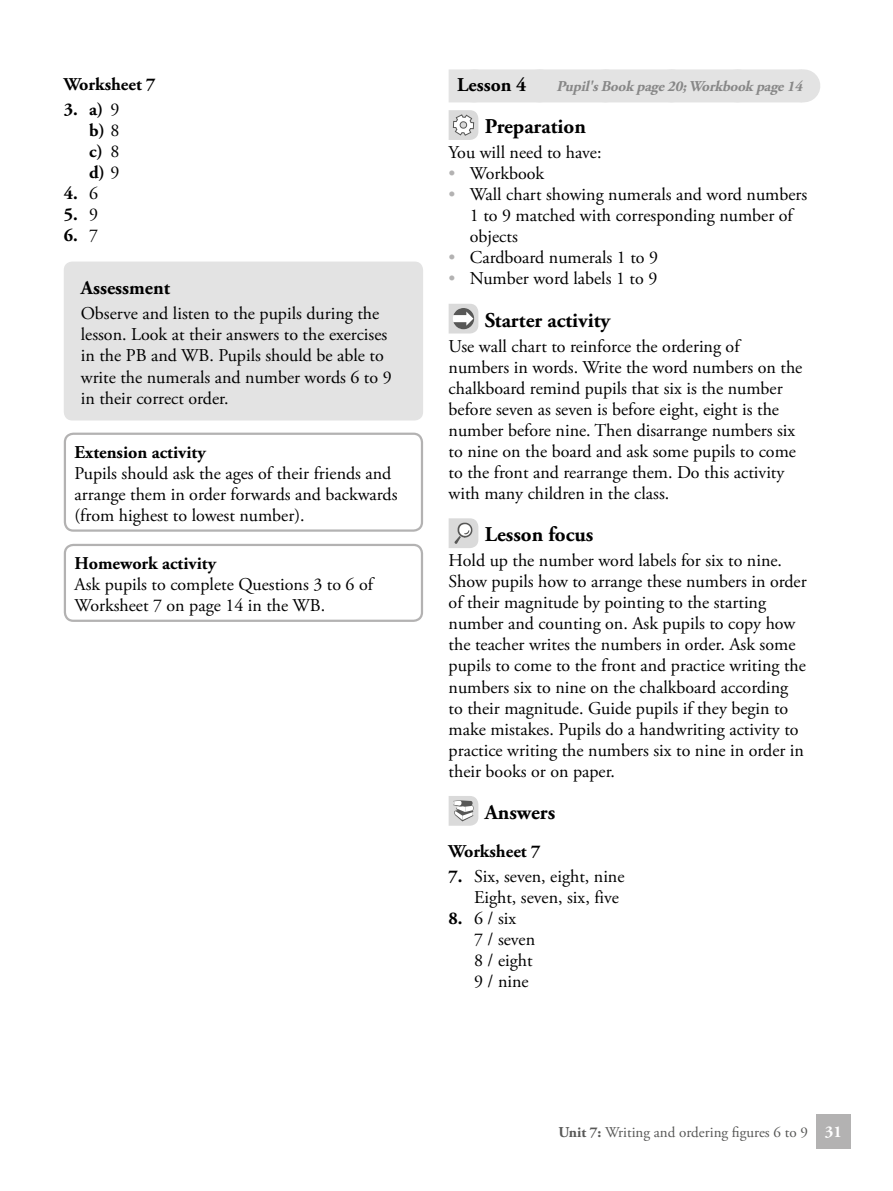
<style>
.page{position:relative;width:893px;height:1191px;background:#fff}
.page>*{position:absolute;margin:0;border:0;box-sizing:border-box;transform-origin:0 0}
.t1{font:700 21px "Adobe Garamond Pro";color:#000}
.t2{font:700 19.5px "Adobe Garamond Pro";color:#000}
.t3{font:18px/21px "Adobe Garamond Pro";color:#000}
.t4{font:700 18px/21px "Adobe Garamond Pro";color:#000;text-align:justify}
.t5{font:15px "Adobe Garamond Pro";color:#575756}
.t6{font:italic 700 15px "Adobe Garamond Pro";color:#878787}
.s1{font-weight:400}
.s2{color:#b3b2b2}
.s3{font-weight:700}
.s4{font-weight:700;font-size:16.5px;color:#fff}
</style>
<div class="page">
<div style="left:816px;top:1114px;width:34px;height:34px;background:#b3b2b2"></div>
<div style="left:64px;top:261px;width:359px;height:159px;background:#e3e3e3;border-radius:9px"></div>
<div style="left:64px;top:432px;width:359px;height:100px;border:2px solid #b3b2b2;border-radius:9px"></div>
<div style="left:64px;top:544px;width:359px;height:78px;border:2px solid #b3b2b2;border-radius:9px"></div>
<hr style="left:803px;top:69px;width:1px;height:33px;background:#e3e3e3">
<div style="left:449px;top:69px;width:353px;height:33px;background:#e3e3e3"></div>
<svg style="left:449px;top:110px;width:29px;height:30px"></svg>
<svg style="left:449px;top:304px;width:29px;height:29px"></svg>
<svg style="left:449px;top:518px;width:29px;height:30px"></svg>
<svg style="left:449px;top:796px;width:29px;height:29px"></svg>
<p class="t4" style="left:64px;top:74px;width:93px">Worksheet 7</p>
<p class="t4" style="left:89px;top:99px;width:32px;text-indent:-26px">3. a) <span class="s1">9 </span>b) <span class="s1">8 </span>c) <span class="s1">8 </span>d) <span class="s1">9</span></p>
<p class="t4" style="left:64px;top:183px;width:36px">4. <span class="s1">6</span></p>
<p class="t4" style="left:64px;top:204px;width:36px">5. <span class="s1">9</span></p>
<p class="t4" style="left:64px;top:225px;width:36px">6. <span class="s1">7</span></p>
<p class="t2" style="left:81px;top:277px;width:91px">Assessment</p>
<p class="t3" style="left:81px;top:304px;width:312px">Observe and listen to the pupils during the lesson. Look at their answers to the exercises in the PB and WB. Pupils should be able to write the numerals and number words 6 to 9 in their correct order.</p>
<p class="t4" style="left:75px;top:442px;width:133px">Extension activity</p>
<p class="t3" style="left:75px;top:463px;width:325px">Pupils should ask the ages of their friends and arrange them in order forwards and backwards (from highest to lowest number).</p>
<p class="t4" style="left:75px;top:553px;width:143px">Homework activity</p>
<p class="t3" style="left:75px;top:574px;width:300px">Ask pupils to complete Questions 3 to 6 of<br>Worksheet 7 on page 14 in the WB.</p>
<p class="t2" style="left:457px;top:73px;width:71px">Lesson 4</p>
<p class="t6" style="left:557px;top:77px;width:251px">Pupil'sBook page20;Workbook page14</p>
<p class="t1" style="left:485px;top:114px;width:103px">Preparation</p>
<p class="t3" style="left:449px;top:143px;width:154px">You will need to have:</p>
<p class="t3" style="left:449px;top:164px;width:97px"><span class="s2">•</span> Workbook</p>
<p class="t3" style="left:470px;top:185px;width:339px;text-indent:-21px"><span class="s2">•</span> Wall chart showing numerals and word numbers<br>1 to 9 matched with corresponding number of objects</p>
<p class="t3" style="left:449px;top:248px;width:211px"><span class="s2">•</span> Cardboard numerals 1 to 9</p>
<p class="t3" style="left:449px;top:269px;width:210px"><span class="s2">•</span> Number word labels 1 to 9</p>
<p class="t1" style="left:485px;top:308px;width:127px">Starter activity</p>
<p class="t3" style="left:449px;top:336px;width:355px">Use wall chart to reinforce the ordering of numbers in words. Write the word numbers on the chalkboard remind pupils that six is the number before seven as seven is before eight, eight is the number before nine. Then disarrange numbers six to nine on the board and ask some pupils to come to the front and rearrange them. Do this activity with many children in the class.</p>
<p class="t1" style="left:485px;top:522px;width:110px">Lesson focus</p>
<p class="t3" style="left:449px;top:551px;width:360px">Hold up the number word labels for six to nine.<br>Show pupils how to arrange these numbers in order of their magnitude by pointing to the starting number and counting on. Ask pupils to copy how the teacher writes the numbers in order. Ask some pupils to come to the front and practice writing the numbers six to nine on the chalkboard according to their magnitude. Guide pupils if they begin to make mistakes. Pupils do a handwriting activity to practice writing the numbers six to nine in order in their books or on paper.</p>
<p class="t1" style="left:485px;top:800px;width:72px">Answers</p>
<p class="t4" style="left:449px;top:841px;width:93px">Worksheet 7</p>
<p class="t3" style="left:474px;top:866px;width:152px;text-indent:-26px"><span class="s3">7.</span> Six, seven, eight, nine<br>Eight, seven, six, five</p>
<p class="t3" style="left:474px;top:908px;width:63px;text-indent:-26px"><span class="s3">8.</span> 6 / six<br>7 / seven<br>8 / eight<br>9 / nine</p>
<p class="t5" style="left:558px;top:1122px;width:285px"><span class="s3">Unit 7:</span> Writing and ordering figures 6 to 9 <span class="s4">31</span></p>
</div>
